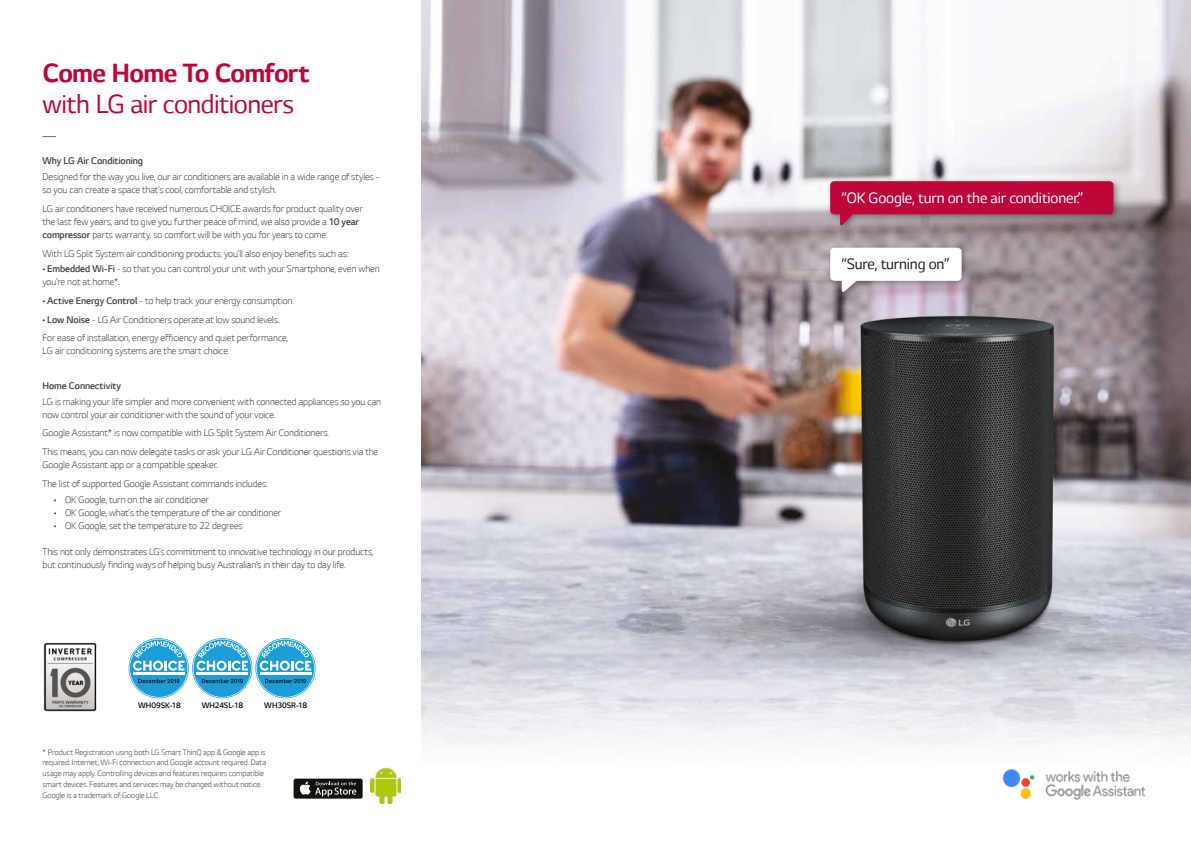
<style>
.page{position:relative;width:1191px;height:842px;background:#fff}
.page>*{position:absolute;margin:0;border:0;box-sizing:border-box;transform-origin:0 0}
.t1{font:30px "LG Smart";letter-spacing:-.015em;color:#be0738}
.t2{font:700 30px "LG Smart";letter-spacing:-.025em;color:#be0738}
.t3{font:17.1px "LG Smart";letter-spacing:-.01em;color:#fff}
.t4{font:17.1px "LG Smart";letter-spacing:-.01em;color:#1d1d1b}
.t5{font:300 11px/13px "LG Smart";letter-spacing:-.01em;color:#3c3c3b}
.t6{font:300 11px "LG Smart";letter-spacing:-.005em;color:#3c3c3b}
.t7{font:300 9px/10.8px "LG Smart";letter-spacing:-.005em;color:#3c3c3b}
.t8{font:300 9px "LG Smart";letter-spacing:-.005em;color:#000}
.s1{font-style:inherit}
</style>
<div class="page">
<svg style="left:43px;top:136px;width:13px;height:1px"></svg>
<img style="left:422px;top:0;width:769px;height:745px">
<img style="left:371px;top:767px;width:29px;height:36px">
<svg style="left:293px;top:778px;width:70px;height:21px"></svg>
<div style="left:294px;top:779px;width:68px;height:19px;background:#12100b;border-radius:2px"></div>
<svg style="left:299px;top:781px;width:57px;height:15px"></svg>
<img style="left:43px;top:643px;width:54px;height:68px">
<svg style="left:129px;top:638px;width:186px;height:60px"></svg>
<hr style="left:260px;top:673px;width:51px;height:2px;background:#fff">
<div style="left:826px;top:177px;width:295px;height:56px;background:#1d1d1b;opacity:.43"></div>
<svg style="left:830px;top:181px;width:283px;height:46px"></svg>
<div style="left:826px;top:244px;width:144px;height:55px;background:#1d1d1b;opacity:.43"></div>
<svg style="left:830px;top:248px;width:131px;height:46px"></svg>
<img style="left:1002px;top:769px;width:144px;height:31px">
<h1 class="t2" style="left:43px;top:57px;width:268px">Come Home To Comfort</h1>
<h1 class="t1" style="left:43px;top:88px;width:253px">with LG air conditioners</h1>
<p class="t6" style="left:43px;top:155px;width:102px">Why LG Air Conditioning</p>
<p class="t5" style="left:43px;top:170px;width:338px">Designed for the way you live, our air conditioners are available in a wide range of styles - so you can create a space that’s cool, comfortable and stylish.</p>
<p class="t5" style="left:43px;top:202px;width:322px">LG air conditioners have received numerous CHOICE awards for product quality over the last few years, and to give you further peace of mind, we also provide a <span class="s1">10 year compressor</span> parts warranty, so comfort will be with you for years to come.</p>
<p class="t5" style="left:43px;top:247px;width:307px">With LG Split System air conditioning products, you’ll also enjoy benefits such as:</p>
<p class="t5" style="left:43px;top:262px;width:339px">• <span class="s1">Embedded Wi-Fi</span> - so that you can control your unit with your Smartphone, even when you’re not at home*.</p>
<p class="t5" style="left:43px;top:294px;width:253px">• <span class="s1">Active Energy Control</span> - to help track your energy consumption.</p>
<p class="t5" style="left:43px;top:310px;width:247px;line-height:18.7px">• <span class="s1">Low Noise</span> - LG Air Conditioners operate at low sound levels.<br>For ease of installation, energy efficiency and quiet performance,</p>
<p class="t5" style="left:43px;top:344px;width:188px">LG air conditioning systems are the smart choice.</p>
<p class="t6" style="left:43px;top:380px;width:80px">Home Connectivity</p>
<p class="t5" style="left:43px;top:395px;width:340px">LG is making your life simpler and more convenient with connected appliances so you can now control your air conditioner with the sound of your voice.</p>
<p class="t5" style="left:43px;top:424px;width:337px;line-height:18.7px">Google Assistant* is now compatible with LG Split System Air Conditioners.<br>This means, you can now delegate tasks or ask your LG Air Conditioner questions via the</p>
<p class="t5" style="left:43px;top:455px;width:227px;line-height:18.7px">Google Assistant app or a compatible speaker.<br>The list of supported Google Assistant commands includes:</p>
<p class="t5" style="left:54px;top:493px;width:156px">• OK Google, turn on the air conditioner</p>
<p class="t5" style="left:54px;top:506px;width:229px">• OK Google, what's the temperature of the air conditioner</p>
<p class="t5" style="left:54px;top:519px;width:190px">• OK Google, set the temperature to 22 degrees</p>
<p class="t5" style="left:43px;top:545px;width:333px">This not only demonstrates LG’s commitment to innovative technology in our products, but continuously finding ways of helping busy Australian’s in their day to day life.</p>
<p class="t8" style="left:138px;top:701px;width:44px">WH09SK-18</p>
<p class="t8" style="left:202px;top:701px;width:43px">WH24SL-18</p>
<p class="t8" style="left:264px;top:701px;width:44px">WH30SR-18</p>
<p class="t7" style="left:43px;top:746px;width:225px">* Product Registration using both LG Smart ThinQ app &amp; Google app is required. Internet, Wi-Fi connection and Google account required. Data usage may apply. Controlling devices and features requires compatible smart devices. Features and services may be changed without notice.<br>Google is a trademark of Google LLC.</p>
<h2 class="t3" style="left:841px;top:188px;width:244px">“OK Google, turn on the air conditioner.”</h2>
<h2 class="t4" style="left:841px;top:255px;width:110px">“Sure, turning on”</h2>
</div>
